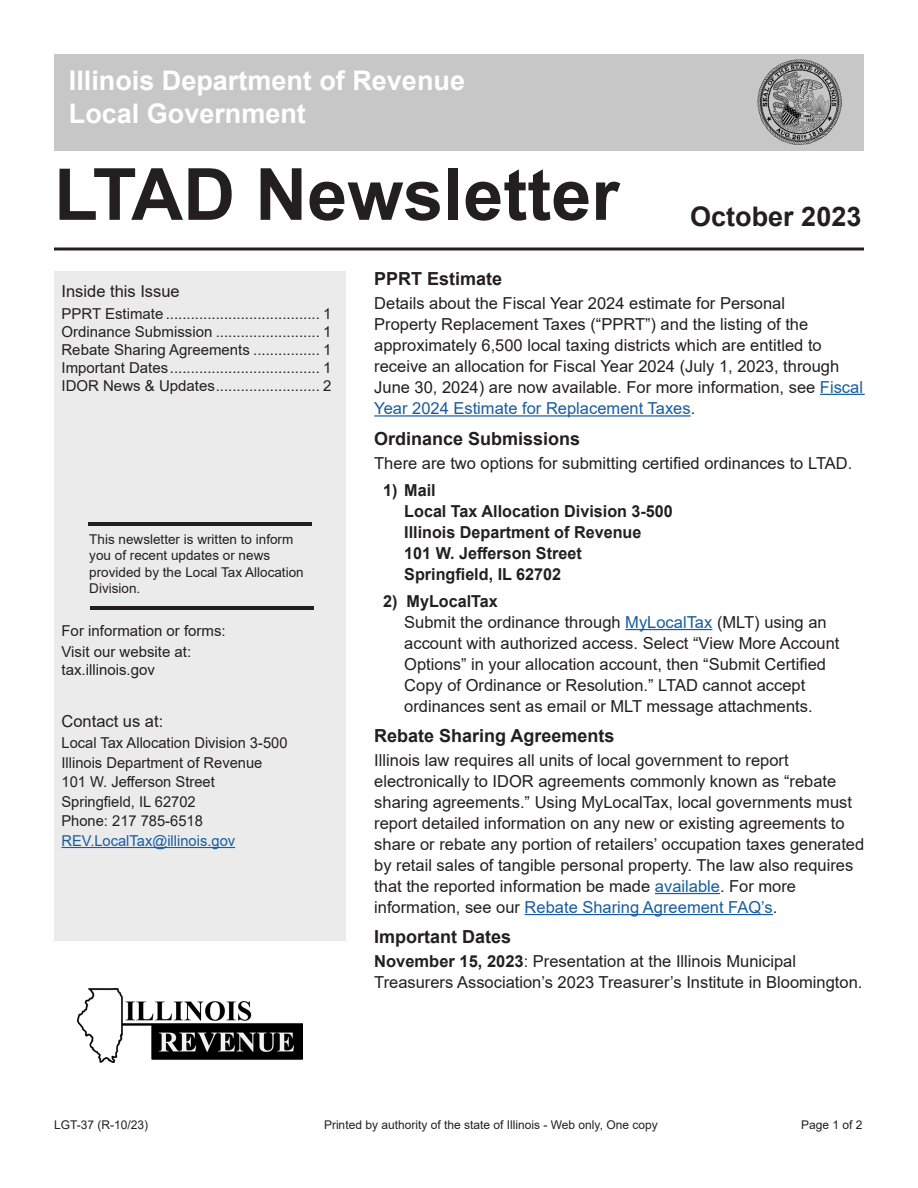
<style>
.page{position:relative;width:918px;height:1188px;background:#fff}
.page>*{position:absolute;margin:0;border:0;box-sizing:border-box;transform-origin:0 0}
.t1{font:700 72px "Arial";color:#231f20}
.t2{font:700 27px/32.4px "Arial";color:#fff}
.t3{font:700 27px "Arial";color:#231f20}
.t4{font:700 18px "Arial";color:#231f20}
.t5{font:16.5px/21px "Arial";color:#231f20}
.t6{font:700 16.5px "Arial";color:#231f20}
.t7{font:15px/18px "Arial";color:#231f20}
.t8{font:15px "Arial";color:#175d9e}
.t9{font:13.5px/16.2px "Arial";color:#231f20}
.t10{font:12px "Arial";color:#231f20}
.s1{color:#175d9e}
.s2{font-weight:700}
</style>
<div class="page">
<div style="left:54px;top:272px;width:292px;height:669px;background:#ebebec"></div>
<hr style="left:62px;top:847px;width:173px;height:1px;background:#175d9e">
<hr style="left:88px;top:523px;width:224px;height:3px;background:#231f20">
<hr style="left:90px;top:606px;width:223px;height:3px;background:#231f20">
<hr style="left:820px;top:394px;width:45px;height:1px;background:#175d9e">
<hr style="left:374px;top:415px;width:317px;height:2px;background:#175d9e">
<hr style="left:625px;top:629px;width:87px;height:1px;background:#175d9e">
<hr style="left:655px;top:893px;width:65px;height:1px;background:#175d9e">
<hr style="left:525px;top:914px;width:248px;height:1px;background:#175d9e">
<div style="left:54px;top:54px;width:810px;height:96px;background:#c8c7c7"></div>
<img style="left:758px;top:59px;width:84px;height:86px">
<hr style="left:54px;top:248px;width:810px;height:2px;background:#231f20">
<img style="left:77px;top:989px;width:225px;height:74px">
<h2 class="t2" style="left:69px;top:65px;width:398px">Illinois Department of Revenue<br>Local Government</h2>
<p class="t1" style="left:54px;top:144px;width:567px">LTAD Newsletter</p>
<p class="t3" style="left:690px;top:197px;width:173px">October 2023</p>
<p class="t5" style="left:62px;top:280px;width:120px">Inside this Issue</p>
<p class="t7" style="left:61px;top:305px;width:271px;text-align:justify">PPRT Estimate ..................................... 1<br>Ordinance Submission ......................... 1<br>Rebate Sharing Agreements ................ 1<br>Important Dates.................................... 1<br>IDOR News &amp; Updates......................... 2</p>
<p class="t9" style="left:89px;top:531px;width:216px">This newsletter is written to inform you of recent updates or news provided by the Local Tax Allocation<br>Division.</p>
<p class="t7" style="left:62px;top:620px;width:166px;line-height:21px">For information or forms:<br>Visit our website at:</p>
<p class="t7" style="left:62px;top:661px;width:95px">tax.illinois.gov</p>
<p class="t5" style="left:62px;top:711px;width:103px">Contact us at:</p>
<p class="t7" style="left:62px;top:733px;width:228px;line-height:19.5px">Local Tax Allocation Division 3-500<br>Illinois Department of Revenue<br>101 W. Jefferson Street<br>Springfield, IL 62702<br>Phone: 217 785-6518</p>
<p class="t8" style="left:62px;top:830px;width:175px">REV.LocalTax@illinois.gov</p>
<p class="t4" style="left:374px;top:266px;width:130px">PPRT Estimate</p>
<p class="t5" style="left:374px;top:292px;width:490px">Details about the Fiscal Year 2024 estimate for Personal<br>Property Replacement Taxes (“PPRT”) and the listing of the approximately 6,500 local taxing districts which are entitled to receive an allocation for Fiscal Year 2024 (July 1, 2023, through June 30, 2024) are now available. For more information, see <span class="s1">Fiscal Year 2024 Estimate for Replacement Taxes</span>.</p>
<p class="t4" style="left:374px;top:426px;width:208px">Ordinance Submissions</p>
<p class="t5" style="left:374px;top:452px;width:480px">There are two options for submitting certified ordinances to LTAD.</p>
<p class="t6" style="left:383px;top:478px;width:54px">1) Mail</p>
<p class="t6" style="left:404px;top:499px;width:270px">Local Tax Allocation Division 3-500</p>
<p class="t6" style="left:404px;top:520px;width:239px">Illinois Department of Revenue</p>
<p class="t6" style="left:404px;top:541px;width:179px">101 W. Jefferson Street</p>
<p class="t6" style="left:404px;top:562px;width:158px">Springfield, IL 62702</p>
<p class="t6" style="left:383px;top:589px;width:116px">2) MyLocalTax</p>
<p class="t5" style="left:404px;top:611px;width:437px">Submit the ordinance through <span class="s1">MyLocalTax</span> (MLT) using an account with authorized access. Select “View More Account Options” in your allocation account, then “Submit Certified Copy of Ordinance or Resolution.” LTAD cannot accept ordinances sent as email or MLT message attachments.</p>
<p class="t4" style="left:374px;top:723px;width:242px">Rebate Sharing Agreements</p>
<p class="t5" style="left:374px;top:749px;width:492px">Illinois law requires all units of local government to report electronically to IDOR agreements commonly known as “rebate sharing agreements.” Using MyLocalTax, local governments must report detailed information on any new or existing agreements to share or rebate any portion of retailers’ occupation taxes generated by retail sales of tangible personal property. The law also requires that the reported information be made <span class="s1">available</span>. For more information, see our <span class="s1">Rebate Sharing Agreement FAQ’s</span>.</p>
<p class="t4" style="left:374px;top:924px;width:139px">Important Dates</p>
<p class="t5" style="left:374px;top:951px;width:490px"><span class="s2">November 15, 2023</span>: Presentation at the Illinois Municipal<br>Treasurers Association’s 2023 Treasurer’s Institute in Bloomington.</p>
<p class="t10" style="left:54px;top:1116px;width:96px">LGT-37 (R-10/23)</p>
<p class="t10" style="left:324px;top:1116px;width:335px">Printed by authority of the state of Illinois - Web only, One copy</p>
<p class="t10" style="left:801px;top:1116px;width:63px">Page 1 of 2</p>
</div>
